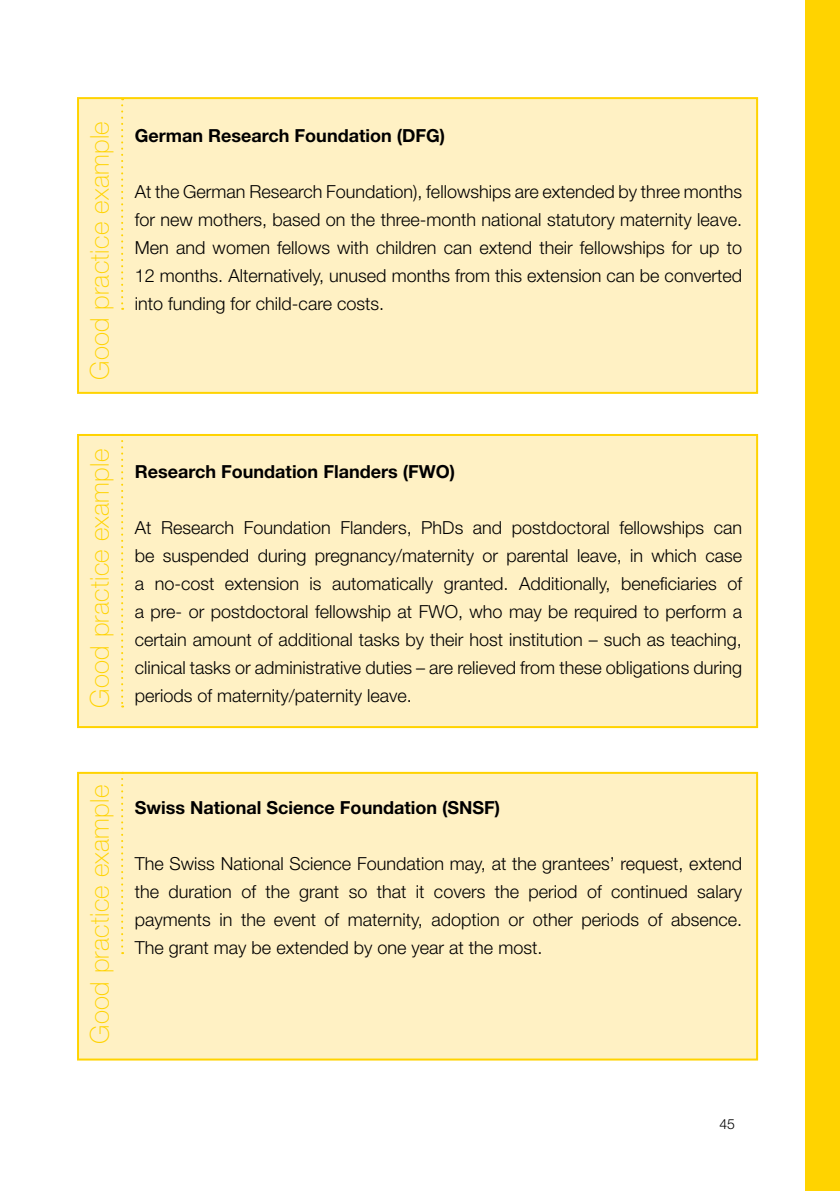
<style>
.page{position:relative;width:840px;height:1191px;background:#fff}
.page>*{position:absolute;margin:0;border:0;box-sizing:border-box;transform-origin:0 0}
.t1{font:100 26px "Helvetica Neue LT Std";letter-spacing:.01em;color:#ffd300}
.t2{font:300 18px/28px "Helvetica Neue LT Std";color:#000;text-align:justify}
.t3{font:700 18px "Helvetica Neue LT Std";color:#000}
.t4{font:300 14px "Helvetica Neue LT Std";color:#000}
</style>
<div class="page">
<div style="left:77px;top:97px;width:680px;height:297px;background:#fff1c4;border:2px solid #ffd300"></div>
<div style="left:77px;top:434px;width:680px;height:294px;background:#fff1c4;border:2px solid #ffd300"></div>
<div style="left:77px;top:772px;width:680px;height:288px;background:#fff1c4;border:2px solid #ffd300"></div>
<div style="left:805px;top:0;width:34px;height:1191px;background:#ffd300"></div>
<svg style="left:121px;top:98px;width:2px;height:212px"></svg>
<svg style="left:121px;top:434px;width:2px;height:273px"></svg>
<svg style="left:121px;top:772px;width:2px;height:182px"></svg>
<h1 class="t1" style="left:85px;top:380px;width:260px;rotate:-90deg">Good practice example</h1>
<p class="t3" style="left:135px;top:124px;width:311px">German Research Foundation (DFG)</p>
<p class="t2" style="left:135px;top:177px;width:608px">At the German Research Foundation), fellowships are extended by three months for new mothers, based on the three-month national statutory maternity leave.<br>Men and women fellows with children can extend their fellowships for up to 12 months. Alternatively, unused months from this extension can be converted into funding for child-care costs.</p>
<h1 class="t1" style="left:85px;top:707px;width:260px;rotate:-90deg">Good practice example</h1>
<p class="t3" style="left:135px;top:460px;width:322px">Research Foundation Flanders (FWO)</p>
<p class="t2" style="left:135px;top:513px;width:608px">At Research Foundation Flanders, PhDs and postdoctoral fellowships can be suspended during pregnancy/maternity or parental leave, in which case a no-cost extension is automatically granted. Additionally, beneficiaries of a pre- or postdoctoral fellowship at FWO, who may be required to perform a certain amount of additional tasks by their host institution – such as teaching, clinical tasks or administrative duties – are relieved from these obligations during periods of maternity/paternity leave.</p>
<h1 class="t1" style="left:85px;top:1043px;width:260px;rotate:-90deg">Good practice example</h1>
<p class="t3" style="left:135px;top:796px;width:366px">Swiss National Science Foundation (SNSF)</p>
<p class="t2" style="left:135px;top:849px;width:608px">The Swiss National Science Foundation may, at the grantees’ request, extend the duration of the grant so that it covers the period of continued salary payments in the event of maternity, adoption or other periods of absence.<br>The grant may be extended by one year at the most.</p>
<p class="t4" style="left:719px;top:1115px;width:17px">45</p>
</div>
